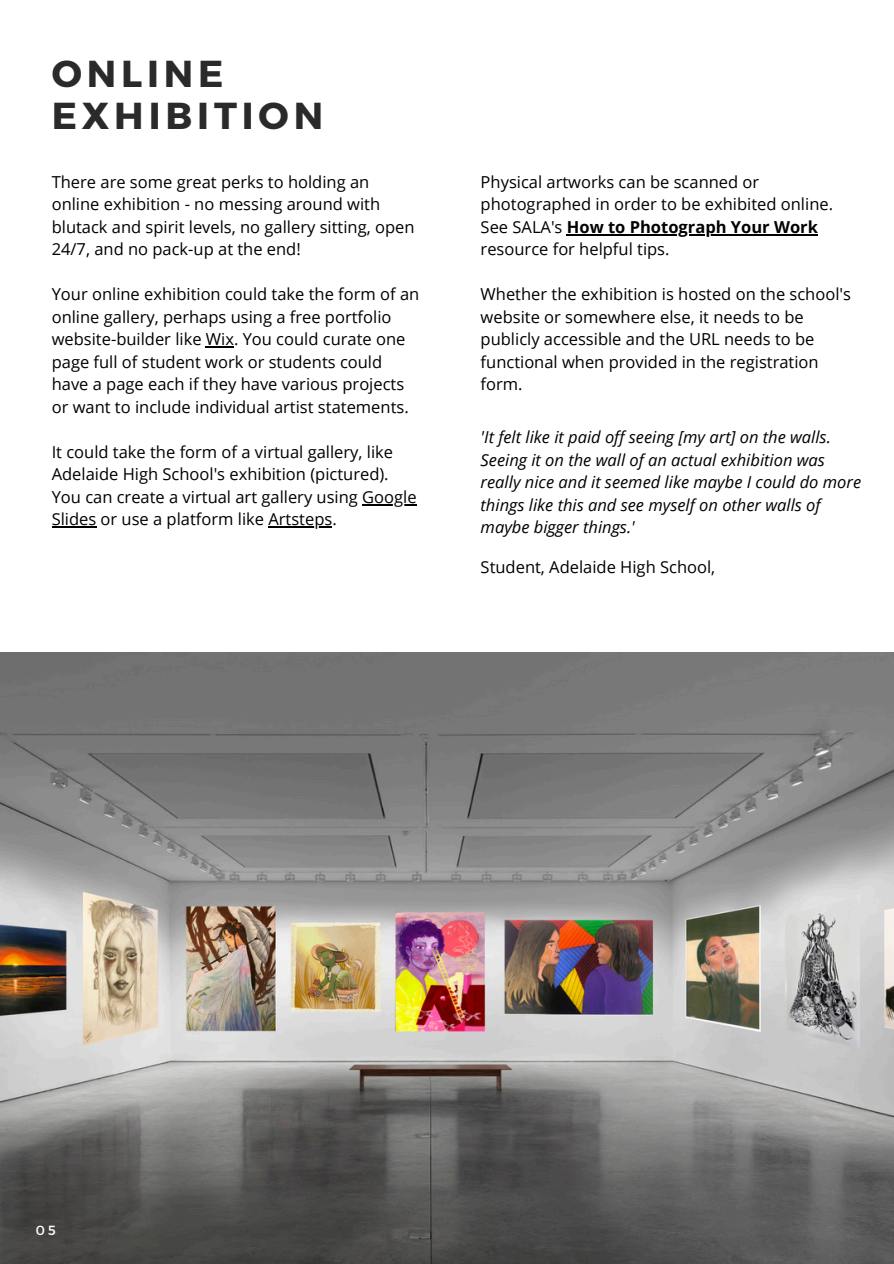
<style>
.page{position:relative;width:894px;height:1264px;background:#fff}
.page>*{position:absolute;margin:0;border:0;box-sizing:border-box;transform-origin:0 0}
.t1{font:700 37.5px/41.7px "Montserrat";letter-spacing:.13em;color:#2a2a2a}
.t2{font:16.5px/22.5px "Open Sans";color:#000}
.t3{font:italic 16.5px/22.5px "Open Sans";color:#000}
.t4{font:13.2px "Montserrat";color:#fff}
.s1{font-weight:700}
</style>
<div class="page">
<svg style="left:206px;top:346px;width:28px;height:1px"></svg>
<hr style="left:362px;top:504px;width:54px;height:1px;background:#000">
<hr style="left:52px;top:526px;width:44px;height:1px;background:#000">
<hr style="left:268px;top:526px;width:64px;height:1px;background:#000">
<img style="left:0;top:652px;width:893px;height:611px">
<hr style="left:566px;top:234px;width:251px;height:1px;background:#000">
<p class="t1" style="left:52px;top:51px;width:273px">ONLINE<br>EXHIBITION</p>
<h1 class="t2" style="left:52px;top:170px;width:364px">There are some great perks to holding an online exhibition - no messing around with blutack and spirit levels, no gallery sitting, open 24/7, and no pack-up at the end!</h1>
<p class="t2" style="left:52px;top:283px;width:369px">Your online exhibition could take the form of an online gallery, perhaps using a free portfolio website-builder like Wix. You could curate one page full of student work or students could have a page each if they have various projects or want to include individual artist statements.</p>
<p class="t2" style="left:52px;top:440px;width:366px">It could take the form of a virtual gallery, like<br>Adelaide High School's exhibition (pictured).<br>You can create a virtual art gallery using Google</p>
<p class="t2" style="left:52px;top:508px;width:286px">Slides or use a platform like Artsteps.</p>
<p class="t2" style="left:480px;top:170px;width:354px">Physical artworks can be scanned or photographed in order to be exhibited online.<br>See SALA's <span class="s1">How to Photograph Your Work</span></p>
<p class="t2" style="left:480px;top:238px;width:190px">resource for helpful tips.</p>
<p class="t2" style="left:480px;top:283px;width:372px">Whether the exhibition is hosted on the school's website or somewhere else, it needs to be publicly accessible and the URL needs to be</p>
<p class="t2" style="left:480px;top:350px;width:339px">functional when provided in the registration form.</p>
<p class="t3" style="left:480px;top:425px;width:382px">'It felt like it paid off seeing [my art] on the walls.<br>Seeing it on the wall of an actual exhibition was really nice and it seemed like maybe I could do more things like this and see myself on other walls of maybe bigger things.'</p>
<p class="t2" style="left:480px;top:556px;width:236px">Student, Adelaide High School,</p>
<p class="t4" style="left:36px;top:1221px;width:21px">05</p>
</div>
